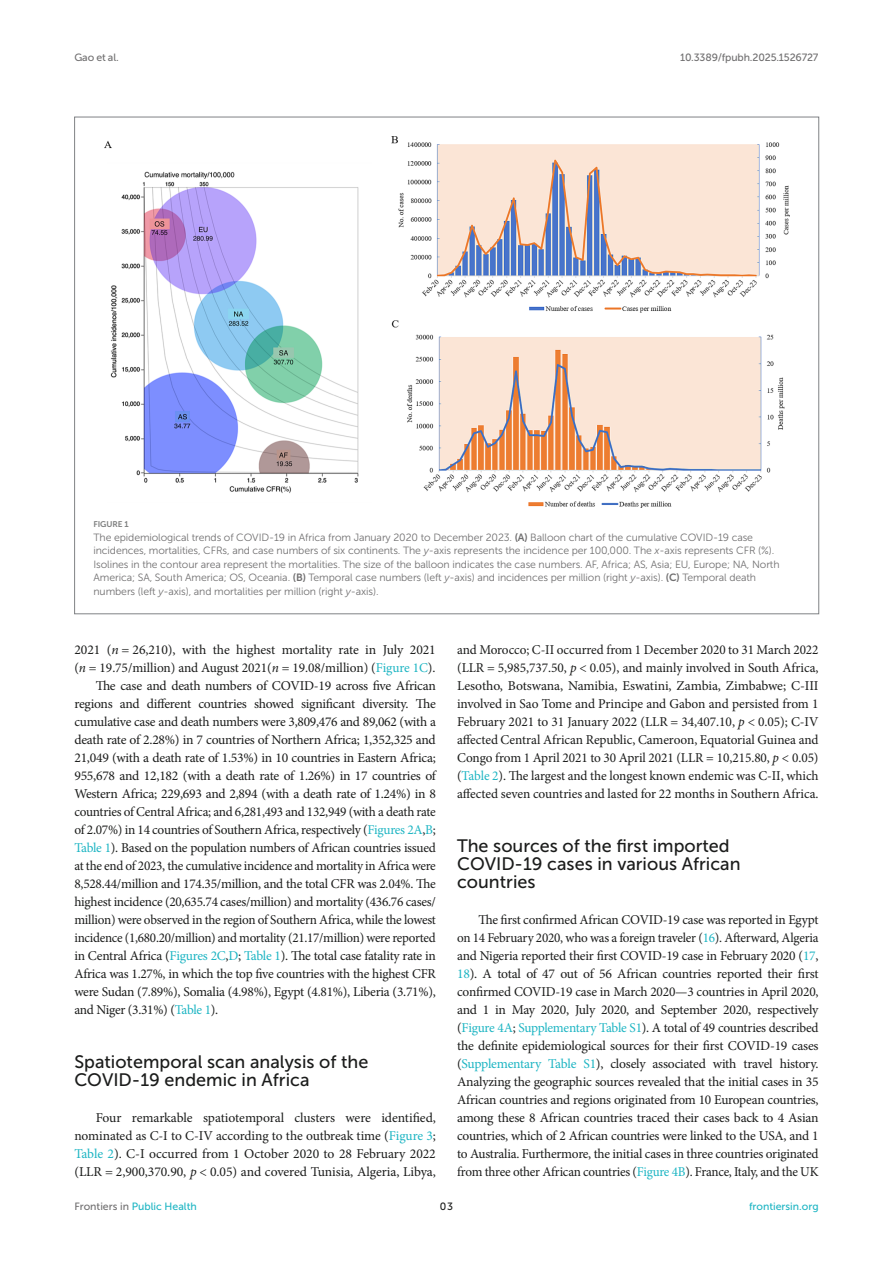
<style>
.page{position:relative;width:893px;height:1263px;background:#fff}
.page>*{position:absolute;margin:0;border:0;box-sizing:border-box;transform-origin:0 0}
.HEAD_2{font:18px/18px "Museo Sans 500";color:#1b1c1b}
.TEXT{font:13.5px/18px "Minion Pro";letter-spacing:-.01em;color:#1b1c1b;text-align:justify}
.FIG_LEG{font:10.5px/13.5px "Museo Sans 300";letter-spacing:-.01em;color:#706f70}
.t1{font:10.5px "Museo Sans 500";color:#1db5c3}
.t2{font:10.5px "Museo Sans 500";letter-spacing:-.015em;color:#706f70}
.t3{font:10.5px "Museo Sans 500";color:#1b1c1b}
.FIG_HD{font:8.25px "Museo Sans 700";letter-spacing:-.01em;color:#7e7f7f}
.s1{font-family:"Museo Sans 700"}
.s2{font-style:italic}
.s3{color:#1db5c3}
.s4{color:#706f70}
</style>
<div class="page">
<img style="left:104px;top:136px;width:686px;height:372px">
<p class="t2" style="left:74px;top:51px;width:46px">Gao et al.</p>
<p class="t2" style="left:680px;top:51px;width:140px">10.3389/fpubh.2025.1526727</p>
<p class="FIG_HD" style="left:94px;top:520px;width:37px">FIGURE 1</p>
<p class="FIG_LEG" style="left:94px;top:531px;width:688px">The epidemiological trends of COVID-19 in Africa from January 2020 to December 2023. <span class="s1">(A)</span> Balloon chart of the cumulative COVID-19 case incidences, mortalities, CFRs, and case numbers of six continents. The <span class="s2">y</span>-axis represents the incidence per 100,000. The <span class="s2">x</span>-axis represents CFR (%).<br>Isolines in the contour area represent the mortalities. The size of the balloon indicates the case numbers. AF, Africa; AS, Asia; EU, Europe; NA, North America; SA, South America; OS, Oceania. <span class="s1">(B)</span> Temporal case numbers (left <span class="s2">y</span>-axis) and incidences per million (right <span class="s2">y</span>-axis). <span class="s1">(C)</span> Temporal death numbers (left <span class="s2">y</span>-axis), and mortalities per million (right <span class="s2">y</span>-axis).</p>
<p class="TEXT" style="left:74px;top:641px;width:363px">2021 (<span class="s2">n</span> = 26,210), with the highest mortality rate in July 2021 (<span class="s2">n</span> = 19.75/million) and August 2021(<span class="s2">n</span> = 19.08/million) (<span class="s3">Figure 1C</span>).</p>
<p class="TEXT" style="left:74px;top:677px;width:363px;text-indent:21px">The case and death numbers of COVID-19 across five African regions and different countries showed significant diversity. The cumulative case and death numbers were 3,809,476 and 89,062 (with a death rate of 2.28%) in 7 countries of Northern Africa; 1,352,325 and 21,049 (with a death rate of 1.53%) in 10 countries in Eastern Africa; 955,678 and 12,182 (with a death rate of 1.26%) in 17 countries of Western Africa; 229,693 and 2,894 (with a death rate of 1.24%) in 8 countries of Central Africa; and 6,281,493 and 132,949 (with a death rate of 2.07%) in 14 countries of Southern Africa, respectively (<span class="s3">Figures 2A</span>,<span class="s3">B</span>; <span class="s3">Table 1</span>). Based on the population numbers of African countries issued at the end of 2023, the cumulative incidence and mortality in Africa were 8,528.44/million and 174.35/million, and the total CFR was 2.04%. The highest incidence (20,635.74 cases/million) and mortality (436.76 cases/ million) were observed in the region of Southern Africa, while the lowest incidence (1,680.20/million) and mortality (21.17/million) were reported in Central Africa (<span class="s3">Figures 2C</span>,<span class="s3">D</span>; <span class="s3">Table 1</span>). The total case fatality rate in Africa was 1.27%, in which the top five countries with the highest CFR were Sudan (7.89%), Somalia (4.98%), Egypt (4.81%), Liberia (3.71%), and Niger (3.31%) (<span class="s3">Table 1</span>).</p>
<p class="HEAD_2" style="left:74px;top:1053px;width:295px">Spatiotemporal scan analysis of the<br>COVID-19 endemic in Africa</p>
<p class="TEXT" style="left:74px;top:1109px;width:363px;text-indent:21px">Four remarkable spatiotemporal clusters were identified, nominated as C-I to C-IV according to the outbreak time (<span class="s3">Figure 3</span>; <span class="s3">Table 2</span>). C-I occurred from 1 October 2020 to 28 February 2022 (LLR = 2,900,370.90, <span class="s2">p</span> &lt; 0.05) and covered Tunisia, Algeria, Libya,</p>
<p class="TEXT" style="left:457px;top:641px;width:363px">and Morocco; C-II occurred from 1 December 2020 to 31 March 2022 (LLR = 5,985,737.50, <span class="s2">p</span> &lt; 0.05), and mainly involved in South Africa, Lesotho, Botswana, Namibia, Eswatini, Zambia, Zimbabwe; C-III involved in Sao Tome and Principe and Gabon and persisted from 1<br>February 2021 to 31 January 2022 (LLR = 34,407.10, <span class="s2">p</span> &lt; 0.05); C-IV affected Central African Republic, Cameroon, Equatorial Guinea and Congo from 1 April 2021 to 30 April 2021 (LLR = 10,215.80, <span class="s2">p</span> &lt; 0.05) (<span class="s3">Table 2</span>). The largest and the longest known endemic was C-II, which affected seven countries and lasted for 22 months in Southern Africa.</p>
<p class="HEAD_2" style="left:457px;top:837px;width:285px">The sources of the first imported<br>COVID-19 cases in various African countries</p>
<p class="TEXT" style="left:457px;top:911px;width:363px;text-indent:21px">The first confirmed African COVID-19 case was reported in Egypt on 14 February 2020, who was a foreign traveler (<span class="s3">16</span>). Afterward, Algeria and Nigeria reported their first COVID-19 case in February 2020 (<span class="s3">17</span>, <span class="s3">18</span>). A total of 47 out of 56 African countries reported their first confirmed COVID-19 case in March 2020—3 countries in April 2020, and 1 in May 2020, July 2020, and September 2020, respectively (<span class="s3">Figure 4A</span>; <span class="s3">Supplementary Table S1</span>). A total of 49 countries described the definite epidemiological sources for their first COVID-19 cases (<span class="s3">Supplementary Table S1</span>), closely associated with travel history.<br>Analyzing the geographic sources revealed that the initial cases in 35<br>African countries and regions originated from 10 European countries, among these 8 African countries traced their cases back to 4 Asian countries, which of 2 African countries were linked to the USA, and 1 to Australia. Furthermore, the initial cases in three countries originated from three other African countries (<span class="s3">Figure 4B</span>). France, Italy, and the UK</p>
<p class="t1" style="left:74px;top:1200px;width:124px"><span class="s4">Frontiers in</span> Public Health</p>
<p class="t3" style="left:440px;top:1200px;width:15px">03</p>
<p class="t1" style="left:749px;top:1200px;width:71px">frontiersin.org</p>
</div>
